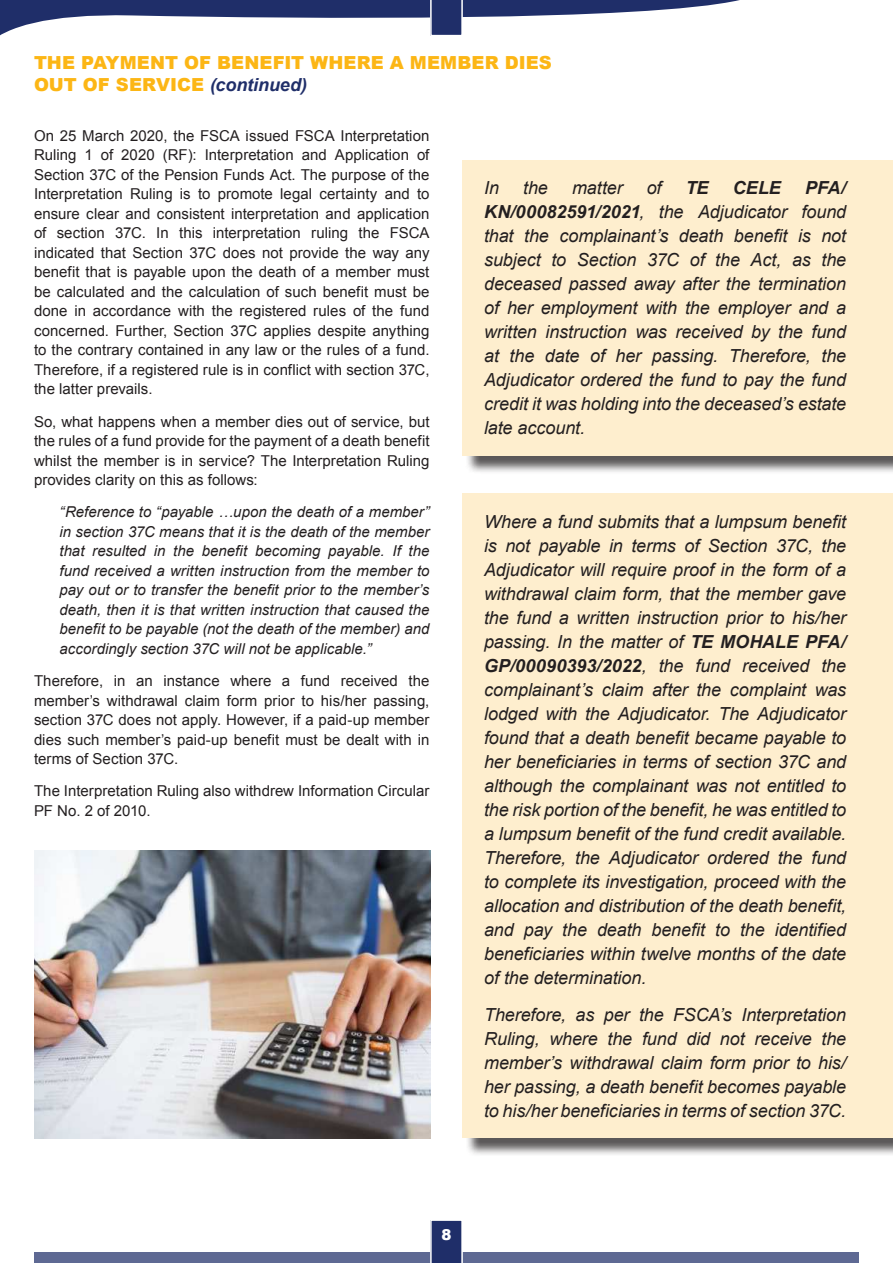
<style>
.page{position:relative;width:893px;height:1263px;background:#fff}
.page>*{position:absolute;margin:0;border:0;box-sizing:border-box;transform-origin:0 0}
.t1{font:italic 18px/24px "Arial";letter-spacing:-.005em;color:#231f20;text-align:justify}
.t2{font:900 18px/21.6px "Arial";letter-spacing:.005em;color:#fcb615}
.t3{font:italic 700 18px "Arial";color:#231f20}
.t4{font:15px/19.5px "Arial";letter-spacing:.005em;color:#231f20;text-align:justify}
.t5{font:italic 15px/19.5px "Arial";letter-spacing:.005em;color:#231f20;text-align:justify}
.t6{font:900 15px "Arial";color:#fff}
.s1{font-weight:700;font-style:italic;color:#1f2e69}
.s2{font-weight:700}
</style>
<div class="page">
<svg style="left:0;top:0;width:740px;height:36px"></svg>
<div style="left:34px;top:1252px;width:825px;height:11px;background:#5e6993"></div>
<svg style="left:430px;top:1220px;width:33px;height:43px"></svg>
<svg style="left:430px;top:0;width:33px;height:36px"></svg>
<div style="left:465px;top:162px;width:428px;height:312px;background:#231f20;opacity:.75"></div>
<div style="left:463px;top:160px;width:430px;height:295px;background:#feeece"></div>
<div style="left:465px;top:496px;width:428px;height:661px;background:#231f20;opacity:.75"></div>
<div style="left:463px;top:494px;width:430px;height:644px;background:#feeece"></div>
<img style="left:34px;top:850px;width:396px;height:288px">
<p class="t2" style="left:34px;top:52px;width:519px">THE PAYMENT OF BENEFIT WHERE A MEMBER DIES<br>OUT OF SERVICE <span class="s1">(continued)</span></p>
<p class="t4" style="left:34px;top:127px;width:397px">On 25 March 2020, the FSCA issued FSCA Interpretation Ruling 1 of 2020 (RF): Interpretation and Application of Section 37C of the Pension Funds Act. The purpose of the Interpretation Ruling is to promote legal certainty and to ensure clear and consistent interpretation and application of section 37C. In this interpretation ruling the FSCA indicated that Section 37C does not provide the way any benefit that is payable upon the death of a member must be calculated and the calculation of such benefit must be done in accordance with the registered rules of the fund concerned. Further, Section 37C applies despite anything to the contrary contained in any law or the rules of a fund.<br>Therefore, if a registered rule is in conflict with section 37C, the latter prevails.</p>
<p class="t4" style="left:34px;top:413px;width:397px">So, what happens when a member dies out of service, but the rules of a fund provide for the payment of a death benefit whilst the member is in service? The Interpretation Ruling provides clarity on this as follows:</p>
<p class="t5" style="left:60px;top:504px;width:371px">“Reference to “payable …upon the death of a member” in section 37C means that it is the death of the member that resulted in the benefit becoming payable. If the fund received a written instruction from the member to pay out or to transfer the benefit prior to the member’s death, then it is that written instruction that caused the benefit to be payable (not the death of the member) and accordingly section 37C will not be applicable.”</p>
<p class="t4" style="left:34px;top:672px;width:397px">Therefore, in an instance where a fund received the member’s withdrawal claim form prior to his/her passing, section 37C does not apply. However, if a paid-up member dies such member’s paid-up benefit must be dealt with in terms of Section 37C.</p>
<p class="t4" style="left:34px;top:783px;width:397px">The Interpretation Ruling also withdrew Information Circular<br>PF No. 2 of 2010.</p>
<p class="t1" style="left:484px;top:178px;width:364px;text-indent:321px"><span class="s2">PFA/ KN/00082591/2021</span>, the Adjudicator found that the complainant’s death benefit is not subject to Section 37C of the Act, as the deceased passed away after the termination of her employment with the employer and a written instruction was received by the fund at the date of her passing. Therefore, the Adjudicator ordered the fund to pay the fund credit it was holding into the deceased’s estate late account.</p>
<p class="t1" style="left:484px;top:178px;width:17px">In</p>
<p class="t1" style="left:523px;top:178px;width:26px">the</p>
<p class="t1" style="left:572px;top:178px;width:52px">matter</p>
<p class="t1" style="left:647px;top:178px;width:16px">of</p>
<p class="t3" style="left:686px;top:181px;width:24px">TE</p>
<p class="t3" style="left:733px;top:181px;width:50px">CELE</p>
<p class="t1" style="left:484px;top:511px;width:364px">Where a fund submits that a lumpsum benefit is not payable in terms of Section 37C, the Adjudicator will require proof in the form of a withdrawal claim form, that the member gave the fund a written instruction prior to his/her passing. In the matter of <span class="s2">TE MOHALE PFA/ GP/00090393/2022</span>, the fund received the complainant’s claim after the complaint was lodged with the Adjudicator. The Adjudicator found that a death benefit became payable to her beneficiaries in terms of section 37C and although the complainant was not entitled to the risk portion of the benefit, he was entitled to a lumpsum benefit of the fund credit available.<br>Therefore, the Adjudicator ordered the fund to complete its investigation, proceed with the allocation and distribution of the death benefit, and pay the death benefit to the identified beneficiaries within twelve months of the date of the determination.</p>
<p class="t1" style="left:484px;top:1004px;width:364px">Therefore, as per the FSCA’s Interpretation Ruling, where the fund did not receive the member’s withdrawal claim form prior to his/ her passing, a death benefit becomes payable to his/her beneficiaries in terms of section 37C.</p>
<p class="t6" style="left:441px;top:1226px;width:12px">8</p>
</div>
